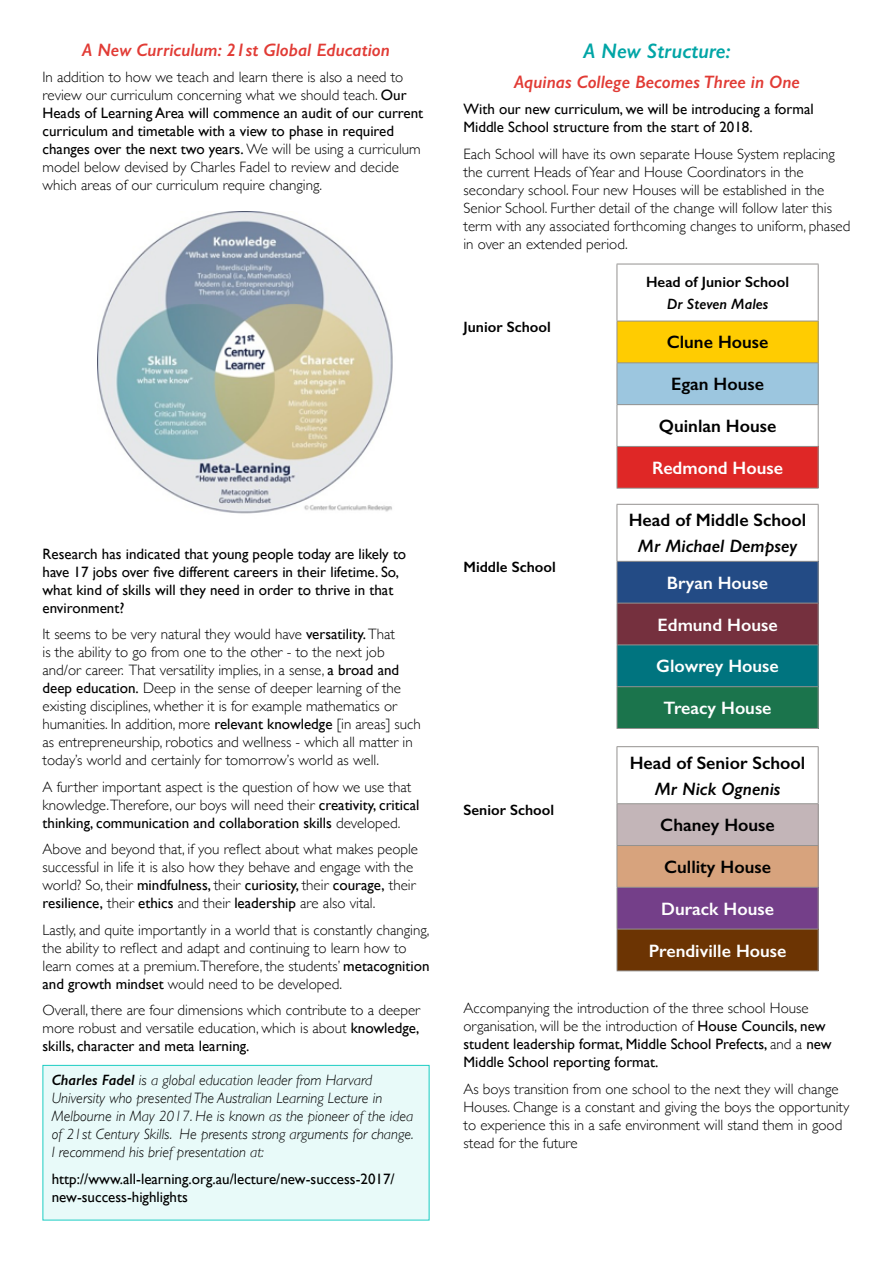
<style>
.page{position:relative;width:893px;height:1263px;background:#fff}
.page>*{position:absolute;margin:0;border:0;box-sizing:border-box;transform-origin:0 0}
.t1{font:italic 600 21px "Gill Sans";color:#01a5a6}
.t2{font:600 18px "Gill Sans";color:#000}
.t3{font:600 18px "Gill Sans";color:#fff}
.t4{font:italic 600 18px "Gill Sans";color:#e13b35}
.t5{font:italic 600 18px "Gill Sans";color:#000}
.t6{font:300 15px/18px "Gill Sans";color:#000}
.t7{font:15px/18px "Gill Sans";color:#000}
.t8{font:italic 300 15px/18px "Gill Sans";color:#000}
.t9{font:600 15px "Gill Sans";color:#000}
.t10{font:italic 600 15px "Gill Sans";color:#000}
.s1{font-weight:400}
.s2{font-weight:600}
.s3{font-weight:300}
</style>
<div class="page">
<img style="left:98px;top:212px;width:295px;height:302px">
<div style="left:43px;top:1065px;width:386px;height:155px;background:#e8faf9"></div>
<div style="left:43px;top:1065px;width:386px;height:155px;border:1px solid #1dcdc3"></div>
<div style="left:617px;top:321px;width:201px;height:42px;background:#ffcc01"></div>
<div style="left:617px;top:363px;width:201px;height:42px;background:#9cc6df"></div>
<div style="left:617px;top:446px;width:201px;height:42px;background:#df2726"></div>
<hr style="left:617px;top:404px;width:202px;height:1px;background:#949290">
<hr style="left:617px;top:405px;width:1px;height:41px;background:#949290">
<hr style="left:818px;top:405px;width:1px;height:41px;background:#949290">
<hr style="left:617px;top:446px;width:202px;height:1px;background:#949290">
<hr style="left:617px;top:264px;width:202px;height:1px;background:#949290">
<hr style="left:617px;top:264px;width:1px;height:57px;background:#949290">
<hr style="left:818px;top:264px;width:1px;height:57px;background:#949290">
<hr style="left:617px;top:321px;width:202px;height:1px;background:#949290">
<hr style="left:617px;top:321px;width:1px;height:41px;background:#949290">
<hr style="left:818px;top:321px;width:1px;height:41px;background:#949290">
<hr style="left:617px;top:362px;width:202px;height:1px;background:#949290">
<hr style="left:617px;top:363px;width:1px;height:41px;background:#949290">
<hr style="left:818px;top:363px;width:1px;height:41px;background:#949290">
<hr style="left:617px;top:447px;width:1px;height:41px;background:#949290">
<hr style="left:818px;top:447px;width:1px;height:41px;background:#949290">
<hr style="left:617px;top:488px;width:202px;height:1px;background:#949290">
<div style="left:617px;top:561px;width:201px;height:42px;background:#234b85"></div>
<div style="left:617px;top:603px;width:201px;height:42px;background:#75303e"></div>
<div style="left:617px;top:645px;width:201px;height:42px;background:#00747f"></div>
<div style="left:617px;top:687px;width:201px;height:41px;background:#1b744c"></div>
<hr style="left:617px;top:504px;width:202px;height:1px;background:#949290">
<hr style="left:617px;top:505px;width:1px;height:56px;background:#949290">
<hr style="left:818px;top:505px;width:1px;height:56px;background:#949290">
<hr style="left:617px;top:561px;width:202px;height:1px;background:#949290">
<hr style="left:617px;top:562px;width:1px;height:41px;background:#949290">
<hr style="left:818px;top:562px;width:1px;height:41px;background:#949290">
<hr style="left:617px;top:603px;width:202px;height:1px;background:#949290">
<hr style="left:617px;top:603px;width:1px;height:41px;background:#949290">
<hr style="left:818px;top:603px;width:1px;height:41px;background:#949290">
<hr style="left:617px;top:644px;width:202px;height:1px;background:#949290">
<hr style="left:617px;top:645px;width:1px;height:41px;background:#949290">
<hr style="left:818px;top:645px;width:1px;height:41px;background:#949290">
<hr style="left:617px;top:686px;width:202px;height:1px;background:#949290">
<hr style="left:617px;top:687px;width:1px;height:41px;background:#949290">
<hr style="left:818px;top:687px;width:1px;height:41px;background:#949290">
<hr style="left:617px;top:728px;width:202px;height:1px;background:#949290">
<div style="left:617px;top:804px;width:201px;height:41px;background:#c3b5b8"></div>
<div style="left:617px;top:845px;width:201px;height:42px;background:#d7a37d"></div>
<div style="left:617px;top:887px;width:201px;height:42px;background:#743f89"></div>
<div style="left:617px;top:929px;width:201px;height:42px;background:#6c3403"></div>
<hr style="left:617px;top:746px;width:202px;height:1px;background:#949290">
<hr style="left:617px;top:747px;width:1px;height:56px;background:#949290">
<hr style="left:818px;top:747px;width:1px;height:56px;background:#949290">
<hr style="left:617px;top:803px;width:202px;height:1px;background:#949290">
<hr style="left:617px;top:804px;width:1px;height:41px;background:#949290">
<hr style="left:818px;top:804px;width:1px;height:41px;background:#949290">
<hr style="left:617px;top:845px;width:202px;height:1px;background:#949290">
<hr style="left:617px;top:846px;width:1px;height:41px;background:#949290">
<hr style="left:818px;top:846px;width:1px;height:41px;background:#949290">
<hr style="left:617px;top:887px;width:202px;height:1px;background:#949290">
<hr style="left:617px;top:888px;width:1px;height:41px;background:#949290">
<hr style="left:818px;top:888px;width:1px;height:41px;background:#949290">
<hr style="left:617px;top:929px;width:202px;height:1px;background:#949290">
<hr style="left:617px;top:929px;width:1px;height:41px;background:#949290">
<hr style="left:818px;top:929px;width:1px;height:41px;background:#949290">
<hr style="left:617px;top:970px;width:202px;height:1px;background:#949290">
<p class="t4" style="left:82px;top:39px;width:309px">A New Curriculum: 21st Global Education</p>
<p class="t6" style="left:43px;top:67px;width:382px">In addition to how we teach and learn there is also a need to review our curriculum concerning what we should teach. <span class="s1">Our Heads of Learning Area will commence an audit of our current curriculum and timetable with a view to phase in required changes over the next two years.</span> We will be using a curriculum model below devised by Charles Fadel to review and decide which areas of our curriculum require changing.</p>
<p class="t7" style="left:43px;top:544px;width:365px">Research has indicated that young people today are likely to have 17 jobs over five different careers in their lifetime. So, what kind of skills will they need in order to thrive in that environment?</p>
<p class="t6" style="left:43px;top:624px;width:380px">It seems to be very natural they would have <span class="s1">versatility.</span> That<br>is the ability to go from one to the other - to the next job and/or career. That versatility implies, in a sense, <span class="s1">a broad and deep education.</span> Deep in the sense of deeper learning of the existing disciplines, whether it is for example mathematics or humanities. In addition, more <span class="s1">relevant knowledge</span> [in areas] such as entrepreneurship, robotics and wellness - which all matter in today’s world and certainly for tomorrow’s world as well.</p>
<p class="t6" style="left:43px;top:777px;width:378px">A further important aspect is the question of how we use that knowledge.Therefore, our boys will need their <span class="s1">creativity, critical thinking, communication and collaboration skills</span> developed.</p>
<p class="t6" style="left:43px;top:840px;width:377px">Above and beyond that, if you reflect about what makes people successful in life it is also how they behave and engage with the world? So, their <span class="s1">mindfulness,</span> their <span class="s1">curiosity,</span> their <span class="s1">courage,</span> their <span class="s1">resilience,</span> their <span class="s1">ethics</span> and their <span class="s1">leadership</span> are also vital.</p>
<p class="t6" style="left:43px;top:920px;width:388px">Lastly, and quite importantly in a world that is constantly changing, the ability to reflect and adapt and continuing to learn how to learn comes at a premium.Therefore, the students’ <span class="s1">metacognition and growth mindset</span> would need to be developed.</p>
<p class="t6" style="left:43px;top:1001px;width:379px;text-align:justify">Overall, there are four dimensions which contribute to a deeper more robust and versatile education, which is about <span class="s1">knowledge, skills, character and meta learning.</span></p>
<p class="t8" style="left:52px;top:1071px;width:364px"><span class="s2">Charles Fadel</span> is a global education leader from Harvard University who presented The Australian Learning Lecture in Melbourne in May 2017. He is known as the pioneer of the idea of 21st Century Skills. He presents strong arguments for change.<br>I recommend his brief presentation at:</p>
<p class="t7" style="left:52px;top:1169px;width:344px">http://www.all-learning.org.au/lecture/new-success-2017/ new-success-highlights</p>
<h1 class="t1" style="left:583px;top:38px;width:149px">A New Structure:</h1>
<p class="t4" style="left:514px;top:71px;width:287px">Aquinas College Becomes Three in One</p>
<p class="t7" style="left:463px;top:100px;width:352px">With our new curriculum, we will be introducing a formal<br>Middle School structure from the start of 2018.</p>
<p class="t6" style="left:463px;top:144px;width:388px">Each School will have its own separate House System replacing the current Heads of Year and House Coordinators in the secondary school. Four new Houses will be established in the Senior School. Further detail of the change will follow later this term with any associated forthcoming changes to uniform, phased in over an extended period.</p>
<p class="t9" style="left:463px;top:318px;width:89px">Junior School</p>
<p class="t9" style="left:463px;top:558px;width:94px">Middle School</p>
<p class="t9" style="left:463px;top:800px;width:92px">Senior School</p>
<p class="t9" style="left:646px;top:273px;width:144px">Head of Junior School</p>
<p class="t10" style="left:667px;top:295px;width:103px">Dr Steven Males</p>
<p class="t2" style="left:667px;top:331px;width:103px">Clune House</p>
<p class="t2" style="left:671px;top:373px;width:94px">Egan House</p>
<p class="t2" style="left:659px;top:415px;width:119px">Quinlan House</p>
<p class="t3" style="left:652px;top:457px;width:132px">Redmond House</p>
<p class="t2" style="left:629px;top:509px;width:179px">Head of Middle School</p>
<p class="t5" style="left:638px;top:535px;width:161px">Mr Michael Dempsey</p>
<p class="t3" style="left:667px;top:572px;width:103px">Bryan House</p>
<p class="t3" style="left:657px;top:613px;width:122px">Edmund House</p>
<p class="t3" style="left:656px;top:655px;width:124px">Glowrey House</p>
<p class="t3" style="left:664px;top:697px;width:110px">Treacy House</p>
<p class="t2" style="left:630px;top:752px;width:177px">Head of Senior School</p>
<p class="t5" style="left:655px;top:778px;width:127px">Mr Nick Ognenis</p>
<p class="t2" style="left:660px;top:814px;width:116px">Chaney House</p>
<p class="t2" style="left:664px;top:856px;width:108px">Cullity House</p>
<p class="t3" style="left:661px;top:898px;width:114px">Durack House</p>
<p class="t3" style="left:649px;top:939px;width:139px">Prendiville House</p>
<p class="t7" style="left:463px;top:999px;width:370px"><span class="s3">Accompanying the introduction of the three school House organisation, will be the introduction of</span> House Councils, new student leadership format, Middle School Prefects, <span class="s3">and a</span> new Middle School reporting format.</p>
<p class="t6" style="left:463px;top:1079px;width:387px">As boys transition from one school to the next they will change Houses. Change is a constant and giving the boys the opportunity to experience this in a safe environment will stand them in good stead for the future</p>
</div>
